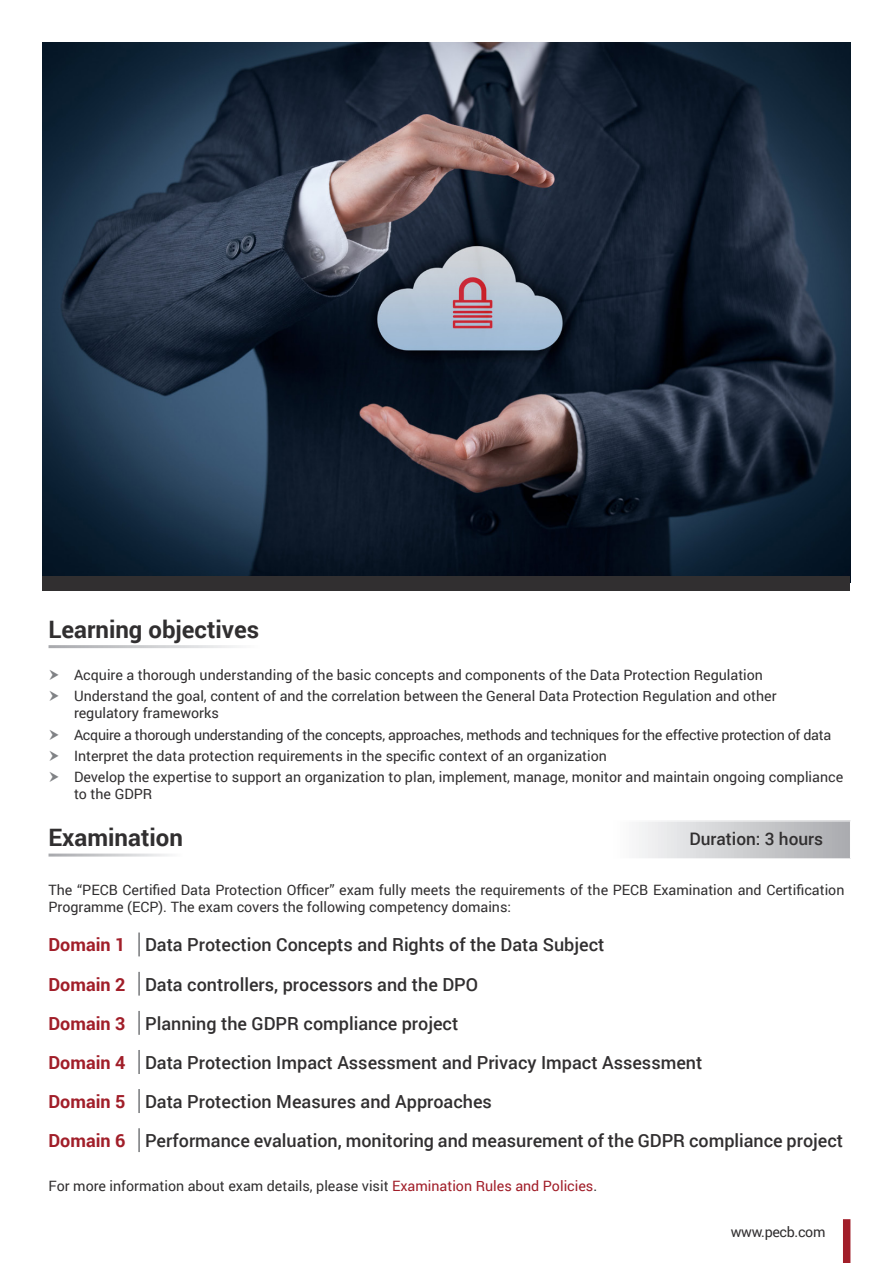
<style>
.page{position:relative;width:893px;height:1263px;background:#fff}
.page>*{position:absolute;margin:0;border:0;box-sizing:border-box;transform-origin:0 0}
.t1{font:700 24px "Roboto";color:#312f30}
.t2{font:500 18px "Roboto";color:#312f30}
.t3{font:700 18px "Roboto";color:#a11e29}
.t4{font:500 17.25px "Roboto";color:#312f30}
.Bullet_Points{font:14.25px/17.1px "Roboto";color:#312f30}
.Bullet_Points-2{font:14.25px "Roboto";letter-spacing:-.02em;color:#312f30}
.Bullet_Points-3{font:14.25px "Roboto";letter-spacing:-.025em;color:#312f30}
.s1{color:#a11e29}
</style>
<div class="page">
<img style="left:43px;top:43px;width:807px;height:533px">
<div style="left:843px;top:1219px;width:7px;height:44px;background:#a11e29"></div>
<div style="left:43px;top:576px;width:807px;height:15px;background:#312f30"></div>
<svg style="left:639px;top:822px;width:211px;height:36px;background:#cdced1"></svg>
<hr style="left:138px;top:932px;width:2px;height:25px;background:#76787b">
<hr style="left:138px;top:972px;width:2px;height:24px;background:#76787b">
<hr style="left:138px;top:1011px;width:2px;height:24px;background:#76787b">
<hr style="left:138px;top:1050px;width:2px;height:24px;background:#76787b">
<hr style="left:138px;top:1089px;width:2px;height:24px;background:#76787b">
<hr style="left:138px;top:1128px;width:2px;height:24px;background:#76787b">
<p class="t1" style="left:49px;top:612px;width:212px">Learning objectives</p>
<p class="Bullet_Points" style="left:74px;top:666px;width:690px">Acquire a thorough understanding of the basic concepts and components of the Data Protection Regulation</p>
<p class="Bullet_Points" style="left:74px;top:687px;width:704px">Understand the goal, content of and the correlation between the General Data Protection Regulation and other regulatory frameworks</p>
<p class="Bullet_Points-2" style="left:74px;top:724px;width:759px">Acquire a thorough understanding of the concepts, approaches, methods and techniques for the effective protection of data</p>
<p class="Bullet_Points" style="left:74px;top:747px;width:534px">Interpret the data protection requirements in the specific context of an organization</p>
<p class="Bullet_Points" style="left:74px;top:768px;width:771px">Develop the expertise to support an organization to plan, implement, manage, monitor and maintain ongoing compliance to the GDPR</p>
<p class="t1" style="left:49px;top:821px;width:136px">Examination</p>
<p class="t4" style="left:689px;top:827px;width:135px">Duration: 3 hours</p>
<p class="Bullet_Points" style="left:49px;top:881px;width:797px;line-height:16.5px">The “PECB Certified Data Protection Officer” exam fully meets the requirements of the PECB Examination and Certification<br>Programme (ECP). The exam covers the following competency domains:</p>
<p class="t3" style="left:49px;top:932px;width:78px">Domain 1</p>
<p class="t2" style="left:145px;top:932px;width:461px">Data Protection Concepts and Rights of the Data Subject</p>
<p class="t3" style="left:49px;top:971px;width:78px">Domain 2</p>
<p class="t2" style="left:145px;top:971px;width:335px">Data controllers, processors and the DPO</p>
<p class="t3" style="left:49px;top:1010px;width:78px">Domain 3</p>
<p class="t2" style="left:145px;top:1010px;width:315px">Planning the GDPR compliance project</p>
<p class="t3" style="left:49px;top:1050px;width:78px">Domain 4</p>
<p class="t2" style="left:145px;top:1050px;width:559px">Data Protection Impact Assessment and Privacy Impact Assessment</p>
<p class="t3" style="left:49px;top:1089px;width:78px">Domain 5</p>
<p class="t2" style="left:145px;top:1089px;width:348px">Data Protection Measures and Approaches</p>
<p class="t3" style="left:49px;top:1128px;width:78px">Domain 6</p>
<p class="t2" style="left:145px;top:1128px;width:700px">Performance evaluation, monitoring and measurement of the GDPR compliance project</p>
<p class="Bullet_Points" style="left:49px;top:1176px;width:550px">For more information about exam details, please visit <span class="s1">Examination Rules and Policies</span>.</p>
<p class="Bullet_Points-3" style="left:731px;top:1221px;width:96px">www.pecb.com</p>
</div>
